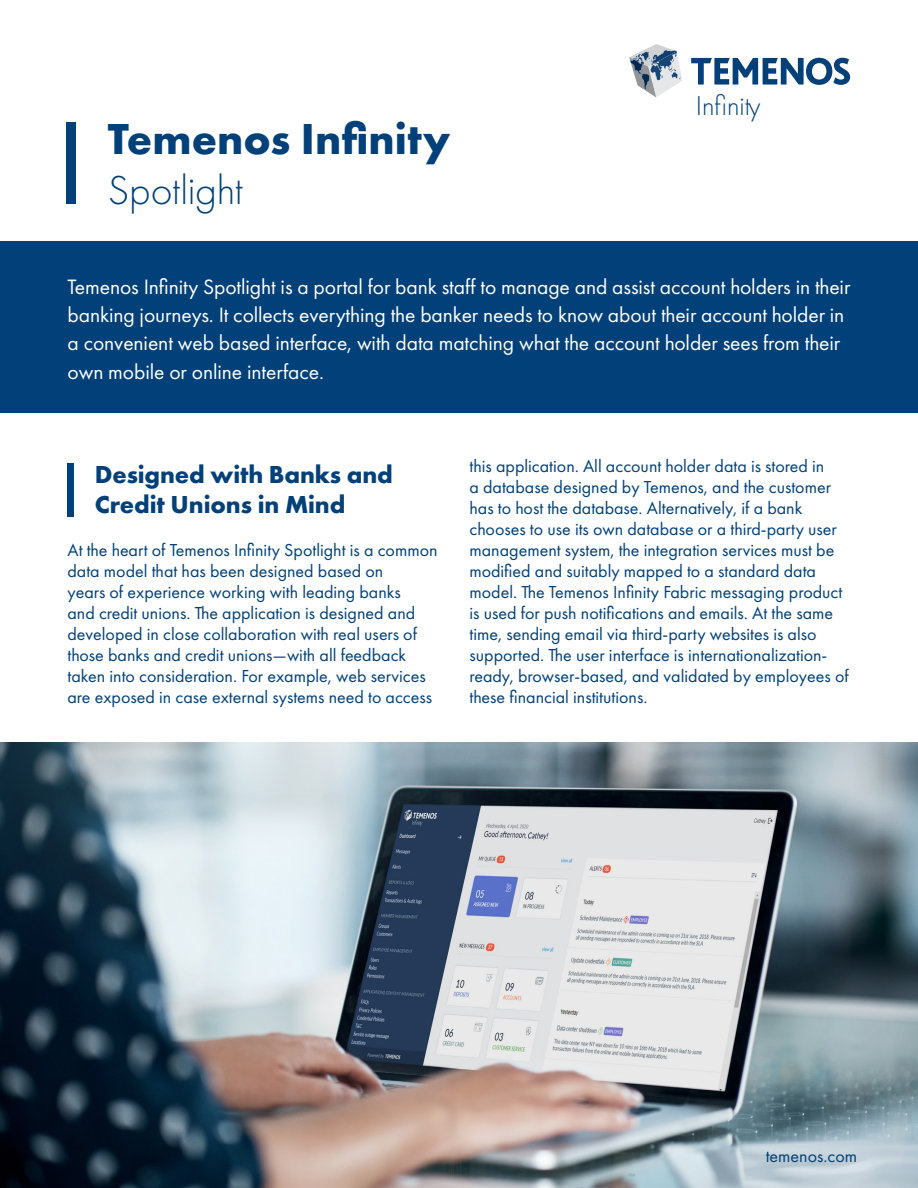
<style>
.page{position:relative;width:918px;height:1188px;background:#fff}
.page>*{position:absolute;margin:0;border:0;box-sizing:border-box;transform-origin:0 0}
.t1{font:700 45px "Futura PT";color:#014078}
.t2{font:300 42px "Futura PT";letter-spacing:-.01em;color:#014078}
.t3{font:300 28.35px "Futura PT";color:#014078}
.t4{font:700 25.5px/30px "Futura PT";letter-spacing:-.005em;color:#014078}
.Body_Copy{font:21.6px/28.3px "Futura PT";letter-spacing:-.005em;color:#fff}
.Body_Copy-2{font:18px/21px "Futura PT";color:#014078}
</style>
<div class="page">
<img style="left:0;top:742px;width:918px;height:446px">
<div style="left:67px;top:123px;width:9px;height:81px;background:#014078"></div>
<div style="left:0;top:241px;width:918px;height:172px;background:#014078"></div>
<div style="left:68px;top:463px;width:6px;height:54px;background:#014078"></div>
<svg style="left:691px;top:58px;width:159px;height:27px"></svg>
<svg style="left:629px;top:44px;width:53px;height:53px"></svg>
<p class="t1" style="left:108px;top:110px;width:344px">Temenos Infinity</p>
<p class="t2" style="left:108px;top:167px;width:137px">Spotlight</p>
<h3 class="t3" style="left:696px;top:89px;width:66px">Infinity</h3>
<p class="Body_Copy" style="left:68px;top:272px;width:784px">Temenos Infinity Spotlight is a portal for bank staff to manage and assist account holders in their banking journeys. It collects everything the banker needs to know about their account holder in a convenient web based interface, with data matching what the account holder sees from their own mobile or online interface.</p>
<h1 class="t4" style="left:95px;top:459px;width:300px">Designed with Banks and<br>Credit Unions in Mind</h1>
<p class="Body_Copy-2" style="left:68px;top:539px;width:372px">At the heart of Temenos Infinity Spotlight is a common data model that has been designed based on<br>years of experience working with leading banks<br>and credit unions. The application is designed and developed in close collaboration with real users of those banks and credit unions—with all feedback taken into consideration. For example, web services are exposed in case external systems need to access</p>
<p class="Body_Copy-2" style="left:470px;top:455px;width:381px">this application. All account holder data is stored in<br>a database designed by Temenos, and the customer has to host the database. Alternatively, if a bank chooses to use its own database or a third-party user management system, the integration services must be modified and suitably mapped to a standard data model. The Temenos Infinity Fabric messaging product is used for push notifications and emails. At the same time, sending email via third-party websites is also supported. The user interface is internationalization&shy;ready, browser-based, and validated by employees of these financial institutions.</p>
<p class="Body_Copy-2" style="left:766px;top:1145px;width:93px">temenos.com</p>
</div>
